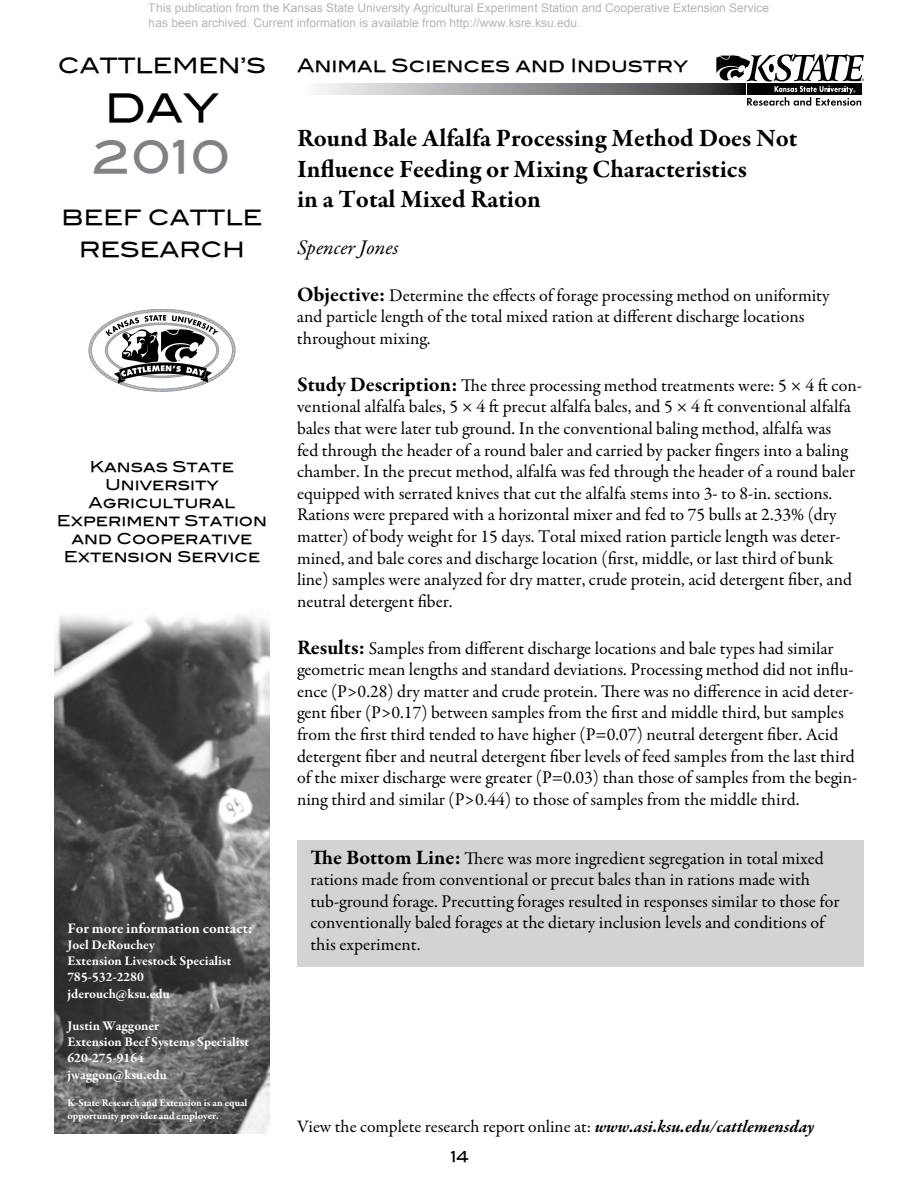
<style>
.page{position:relative;width:918px;height:1188px;background:#fff}
.page>*{position:absolute;margin:0;border:0;box-sizing:border-box;transform-origin:0 0}
.t1{font:45px "Blair Md ITCTT Medium";color:#808285}
.t2{font:39px "Blair Md ITCTT Medium";color:#000}
.t3{font:700 25.5px/30.6px "Garamond Premr Pro";color:#000}
.t4{font:21px/31.5px "Blair Md ITCTT Medium";color:#000;text-align:center}
.t5{font:italic 21px "Garamond Premr Pro";color:#000}
.t6{font:18.3px "Blair Md ITCTT Medium";color:#000}
.t7{font:18px/21.6px "Garamond Premr Pro";color:#000}
.t8{font:17.7px "Garamond Premr Pro";color:#000}
.t9{font:15px/18px "Blair Md ITCTT Medium";color:#000;text-align:center}
.t10{font:700 15px "Garamond Premr Pro";color:#fff}
.t11{font:700 13.5px/16.2px "Garamond Premr Pro";color:#fff}
.t12{font:12px/14.4px "Arial";color:rgb(0 0 0/.3)}
.t13{font:700 10.5px/12.6px "Garamond Premr Pro";color:#fff}
.s1{font-weight:700;font-size:21px}
.s2{font-weight:700;font-style:italic}
</style>
<div class="page">
<img style="left:54px;top:616px;width:216px;height:518px">
<svg style="left:89px;top:309px;width:146px;height:83px"></svg>
<svg style="left:716px;top:54px;width:148px;height:52px"></svg>
<svg style="left:318px;top:84px;width:427px;height:11px;background:#8f9193"></svg>
<div style="left:297px;top:840px;width:567px;height:127px;background:#d1d3d4"></div>
<p class="t12" style="left:149px;top:1px;width:622px">This publication from the Kansas State University Agricultural Experiment Station and Cooperative Extension Service has been archived. Current information is available from http://www.ksre.ksu.edu.</p>
<p class="t4" style="left:58px;top:47px;width:210px">CATTLEMEN’S</p>
<h2 class="t2" style="left:105px;top:76px;width:116px">DAY</h2>
<h1 class="t1" style="left:93px;top:120px;width:140px">2010</h1>
<p class="t4" style="left:62px;top:200px;width:202px">BEEF CATTLE<br>RESEARCH</p>
<p class="t9" style="left:57px;top:456px;width:212px">Kansas State<br>University<br>Agricultural<br>Experiment Station and Cooperative<br>Extension Service</p>
<p class="t10" style="left:68px;top:919px;width:187px">For more information contact:</p>
<p class="t11" style="left:68px;top:937px;width:165px">Joel DeRouchey<br>Extension Livestock Specialist<br>785-532-2280 jderouch@ksu.edu</p>
<p class="t11" style="left:68px;top:1018px;width:183px">Justin Waggoner<br>Extension Beef Systems Specialist<br>620-275-9164<br>jwaggon@ksu.edu</p>
<p class="t13" style="left:68px;top:1097px;width:182px">K-State Research and Extension is an equal opportunity provider and employer.</p>
<p class="t6" style="left:297px;top:50px;width:393px">Animal Sciences and Industry</p>
<h3 class="t3" style="left:297px;top:123px;width:502px">Round Bale Alfalfa Processing Method Does Not<br>Influence Feeding or Mixing Characteristics<br>in a Total Mixed Ration</h3>
<p class="t5" style="left:297px;top:234px;width:103px">Spencer Jones</p>
<p class="t7" style="left:297px;top:285px;width:534px"><span class="s1">Objective:</span> Determine the effects of forage processing method on uniformity and particle length of the total mixed ration at different discharge locations throughout mixing.</p>
<p class="t7" style="left:297px;top:375px;width:567px"><span class="s1">Study Description:</span> The three processing method treatments were: 5 × 4 ft con&shy;ventional alfalfa bales, 5 × 4 ft precut alfalfa bales, and 5 × 4 ft conventional alfalfa bales that were later tub ground. In the conventional baling method, alfalfa was<br>fed through the header of a round baler and carried by packer fingers into a baling chamber. In the precut method, alfalfa was fed through the header of a round baler equipped with serrated knives that cut the alfalfa stems into 3- to 8-in. sections.<br>Rations were prepared with a horizontal mixer and fed to 75 bulls at 2.33% (dry matter) of body weight for 15 days. Total mixed ration particle length was deter&shy;mined, and bale cores and discharge location (first, middle, or last third of bunk line) samples were analyzed for dry matter, crude protein, acid detergent fiber, and neutral detergent fiber.</p>
<p class="t7" style="left:297px;top:638px;width:562px"><span class="s1">Results:</span> Samples from different discharge locations and bale types had similar geometric mean lengths and standard deviations. Processing method did not influ&shy;ence (P&gt;0.28) dry matter and crude protein. There was no difference in acid deter&shy;gent fiber (P&gt;0.17) between samples from the first and middle third, but samples from the first third tended to have higher (P=0.07) neutral detergent fiber. Acid detergent fiber and neutral detergent fiber levels of feed samples from the last third of the mixer discharge were greater (P=0.03) than those of samples from the begin&shy;ning third and similar (P&gt;0.44) to those of samples from the middle third.</p>
<p class="t7" style="left:310px;top:848px;width:531px"><span class="s1">The Bottom Line:</span> There was more ingredient segregation in total mixed rations made from conventional or precut bales than in rations made with tub-ground forage. Precutting forages resulted in responses similar to those for conventionally baled forages at the dietary inclusion levels and conditions of this experiment.</p>
<p class="t8" style="left:297px;top:1116px;width:519px">View the complete research report online at: <span class="s2">www.asi.ksu.edu/cattlemensday</span></p>
<p class="t9" style="left:451px;top:1146px;width:19px">14</p>
</div>
